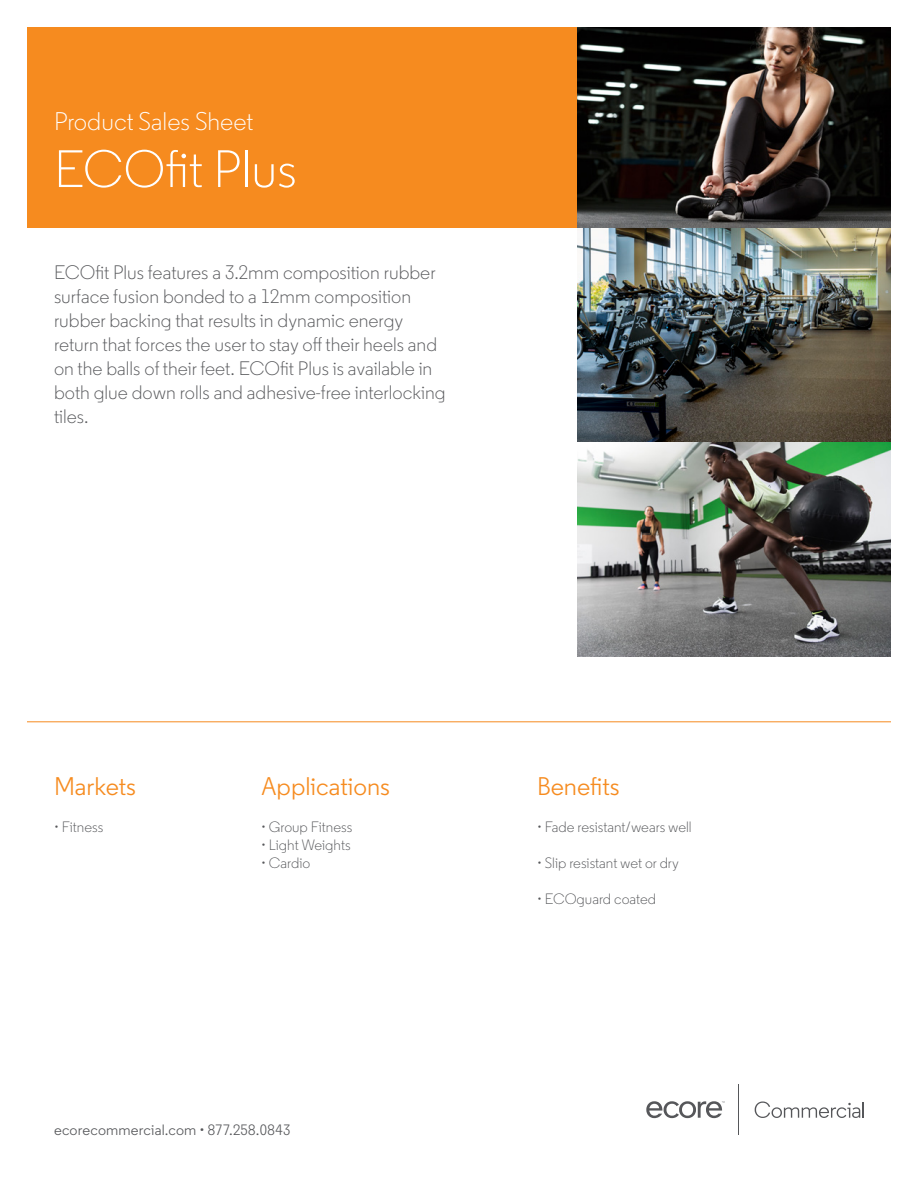
<style>
.page{position:relative;width:918px;height:1188px;background:#fff}
.page>*{position:absolute;margin:0;border:0;box-sizing:border-box;transform-origin:0 0}
.t1{font:300 52.5px "Regular";color:#fff}
.t2{font:25.5px "Regular";color:#f68b1f}
.t3{font:300 25.5px "Regular";color:#fff}
.t4{font:300 19.5px/24px "Regular";color:#56575a}
.t5{font:300 15px "Regular";color:#56575a}
.t6{font:15px "Regular";letter-spacing:.01em;color:#56575a}
</style>
<div class="page">
<img style="left:577px;top:442px;width:314px;height:214px">
<div style="left:27px;top:27px;width:579px;height:200px;background:#f68b1f"></div>
<img style="left:577px;top:227px;width:314px;height:215px">
<svg style="left:577px;top:27px;width:314px;height:200px;background:#2e2924"></svg>
<hr style="left:27px;top:721px;width:864px;height:1px;background:#f68b1f">
<svg style="left:755px;top:1101px;width:109px;height:17px"></svg>
<svg style="left:646px;top:1101px;width:79px;height:17px"></svg>
<hr style="left:738px;top:1084px;width:1px;height:51px;background:#56575a">
<p class="t3" style="left:54px;top:106px;width:201px">Product Sales Sheet</p>
<p class="t1" style="left:54px;top:137px;width:244px">ECOfit Plus</p>
<p class="t4" style="left:54px;top:261px;width:393px">ECOfit Plus features a 3.2mm composition rubber surface fusion bonded to a 12mm composition rubber backing that results in dynamic energy return that forces the user to stay off their heels and on the balls of their feet. ECOfit Plus is available in both glue down rolls and adhesive-free interlocking tiles.</p>
<p class="t2" style="left:54px;top:770px;width:84px">Markets</p>
<p class="t2" style="left:261px;top:770px;width:131px">Applications</p>
<p class="t2" style="left:537px;top:770px;width:84px">Benefits</p>
<p class="t5" style="left:261px;top:818px;width:93px">• Group Fitness</p>
<p class="t5" style="left:261px;top:836px;width:91px">• Light Weights</p>
<p class="t5" style="left:261px;top:854px;width:51px">• Cardio</p>
<p class="t5" style="left:54px;top:818px;width:51px">• Fitness</p>
<p class="t5" style="left:537px;top:818px;width:156px">• Fade resistant/wears well</p>
<p class="t5" style="left:537px;top:854px;width:143px">• Slip resistant wet or dry</p>
<p class="t5" style="left:537px;top:890px;width:121px">• ECOguard coated</p>
<p class="t6" style="left:54px;top:1121px;width:238px">ecorecommercial.com • 877.258.0843</p>
</div>
